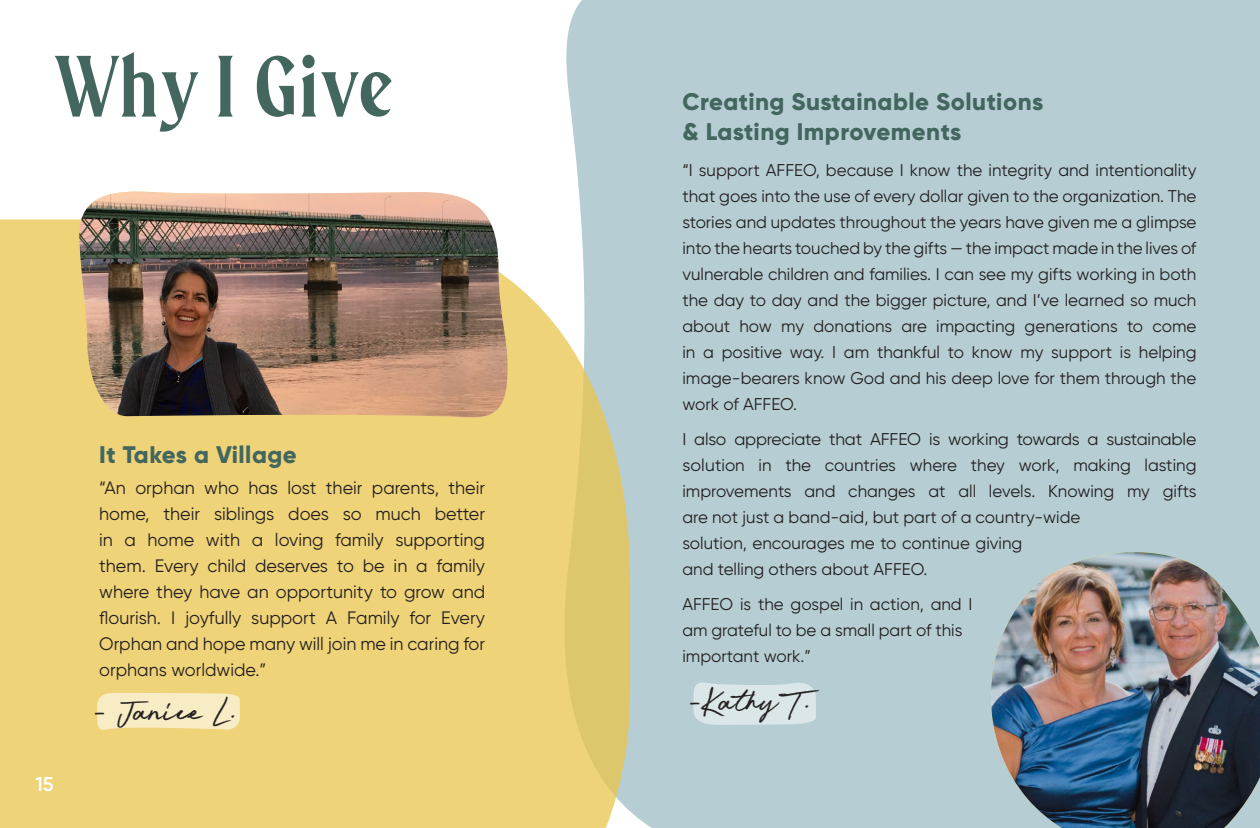
<style>
.page{position:relative;width:1260px;height:828px;background:#fff}
.page>*{position:absolute;margin:0;border:0;box-sizing:border-box;transform-origin:0 0}
.Page_Title{font:76px "Morning Memories";letter-spacing:.03em;color:#43665f}
.t1{font:40px "Morning Memories Script Alt";color:#231f20}
.NEW_BODY_HEADER{font:800 24px/30px "Gilroy";letter-spacing:.02em;color:#43665f}
.t2{font:600 20px "Gilroy";color:#fff}
.Body_Main{font:18px/26px "Gilroy";color:#231f20;text-align:justify}
.Body_Main-2{font:17px/26px "Gilroy";color:#231f20}
.s1{font-family:"Morning Memories Script"}
</style>
<div class="page">
<div style="left:566px;top:0;width:694px;height:828px;background:#b6ced3"></div>
<svg style="left:0;top:217px;width:630px;height:611px;background:#ecd37e"></svg>
<svg style="left:97px;top:693px;width:143px;height:37px;background:#f7eabf"></svg>
<img style="left:77px;top:192px;width:433px;height:225px">
<div style="left:979px;top:537px;width:281px;height:291px;background:#b6ced3"></div>
<img style="left:989px;top:552px;width:271px;height:276px">
<svg style="left:693px;top:682px;width:123px;height:43px;background:#d6e3e6"></svg>
<p class="Page_Title" style="left:54px;top:36px;width:341px">Why I Give</p>
<p class="NEW_BODY_HEADER" style="left:99px;top:440px;width:199px">It Takes a Village</p>
<p class="Body_Main" style="left:99px;top:475px;width:387px">“An orphan who has lost their parents, their home, their siblings does so much better in a home with a loving family supporting them. Every child deserves to be in a family where they have an opportunity to grow and flourish. I joyfully support A Family for Every Orphan and hope many will join me in caring for orphans worldwide.”</p>
<p class="t2" style="left:35px;top:772px;width:20px">15</p>
<p class="t1" style="left:93px;top:687px;width:147px"><span class="s1">-</span> Janice <span class="s1">L.</span></p>
<p class="NEW_BODY_HEADER" style="left:682px;top:87px;width:362px">Creating Sustainable Solutions &amp; Lasting Improvements</p>
<p class="Body_Main-2" style="left:682px;top:156px;width:516px;text-align:justify">“I support AFFEO, because I know the integrity and intentionality that goes into the use of every dollar given to the organization. The stories and updates throughout the years have given me a glimpse into the hearts touched by the gifts — the impact made in the lives of vulnerable children and families. I can see my gifts working in both the day to day and the bigger picture, and I’ve learned so much about how my donations are impacting generations to come in a positive way. I am thankful to know my support is helping image-bearers know God and his deep love for them through the work of AFFEO.</p>
<p class="Body_Main-2" style="left:682px;top:426px;width:516px">I also appreciate that AFFEO is working towards a sustainable solution in the countries where they work, making lasting improvements and changes at all levels. Knowing my gifts are not just a band-aid, but part of a country-wide<br>solution, encourages me to continue giving<br>and telling others about AFFEO.</p>
<p class="Body_Main-2" style="left:682px;top:591px;width:292px">AFFEO is the gospel in action, and I am grateful to be a small part of this important work.”</p>
<p class="t1" style="left:688px;top:677px;width:143px">-Kathy T.</p>
</div>
